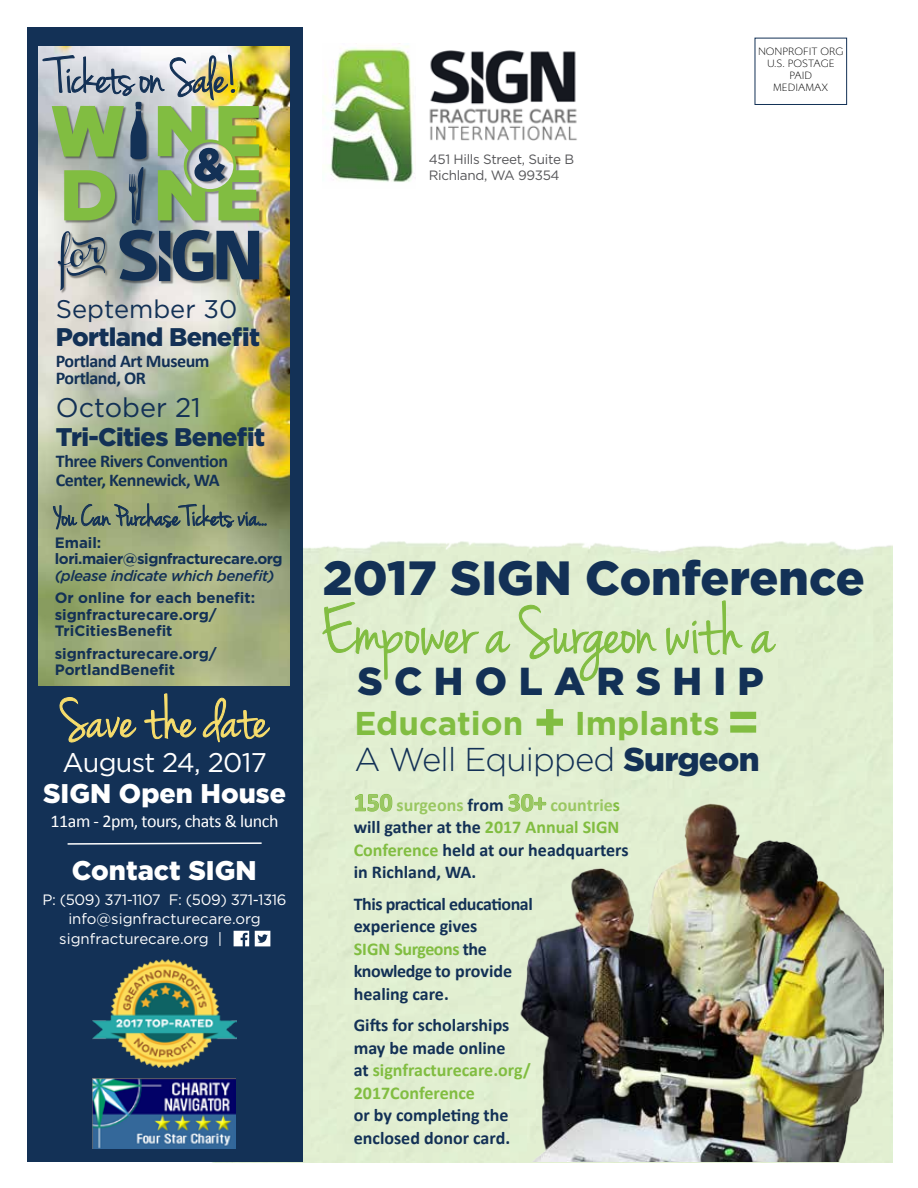
<style>
.page{position:relative;width:918px;height:1188px;background:#fff}
.page>*{position:absolute;margin:0;border:0;box-sizing:border-box;transform-origin:0 0}
.t1{font:72px "Jenna Sue";color:#81bd41}
.t2{font:60px "Jenna Sue";color:#f7dd6c}
.t3{font:52.5px "Jenna Sue";letter-spacing:-.015em;color:#133156}
.t4{font:700 52.5px "Gotham";color:#81bd41}
.t5{font:900 48px "Gotham";color:#133156}
.t6{font:900 39px "Gotham";letter-spacing:.29em;color:#133156}
.t7{font:300 33px/36.3px "Gotham";letter-spacing:-.025em;color:#133156}
.t8{font:700 33px "Gotham";color:#81bd41}
.t9{font:30px "Jenna Sue";color:#133156}
.t10{font:900 27px "Gotham";color:#fff}
.t11{font:27px "Gotham";letter-spacing:-.025em;color:#fff}
.t12{font:27px "Gotham";color:#133156}
.t13{font:900 25.5px "Gotham";letter-spacing:-.025em;color:#133156}
.t14{font:25.5px "Gotham";color:#133156}
.t15{font:700 18px/22.5px "Calibri";color:#133156}
.t16{font:700 18px/22.5px "Calibri";letter-spacing:-.025em;color:#133156}
.t17{font:18px "Calibri";letter-spacing:-.025em;color:#fff}
.t18{font:700 15px/16.5px "Gotham";color:#133156}
.t19{font:15px "Gotham";color:#fff}
.t20{font:700 15px/16.5px "Gotham";letter-spacing:-.03em;color:#133156}
.t21{font:15px "Gotham";letter-spacing:-.025em;color:#fff}
.t22{font:italic 500 15px "Gotham";letter-spacing:-.03em;color:#133156}
.t23{font:13.5px/16.5px "Gotham";letter-spacing:-.025em;color:#565659}
.t24{font:300 10.5px/12px "Gibbs";color:#000;text-align:center}
.s1{font-weight:700;color:#81bd41}
.s2{font-weight:900}
.s3{font-size:25.5px;color:#9ac762}
.s4{color:#9ac762}
.s5{color:#81bd41}
</style>
<div class="page">
<div style="left:212px;top:541px;width:680px;height:622px;background:#e2efd1"></div>
<div style="left:755px;top:38px;width:92px;height:67px;border:1px solid #133156"></div>
<img style="left:323px;top:43px;width:93px;height:139px">
<img style="left:429px;top:50px;width:148px;height:91px">
<svg style="left:355px;top:794px;width:38px;height:18px"></svg>
<svg style="left:508px;top:794px;width:39px;height:18px"></svg>
<img style="left:517px;top:795px;width:366px;height:367px">
<svg style="left:322px;top:602px;width:157px;height:78px;background:#d8e9c4"></svg>
<svg style="left:485px;top:631px;width:26px;height:22px"></svg>
<svg style="left:518px;top:604px;width:139px;height:78px;background:#d7e9c2"></svg>
<svg style="left:666px;top:600px;width:78px;height:56px;background:#d5e8bf"></svg>
<svg style="left:751px;top:631px;width:25px;height:22px"></svg>
<div style="left:27px;top:27px;width:276px;height:1135px;background:#133156"></div>
<svg style="left:234px;top:931px;width:15px;height:15px"></svg>
<svg style="left:255px;top:931px;width:15px;height:15px"></svg>
<img style="left:92px;top:1078px;width:143px;height:71px">
<img style="left:39px;top:46px;width:251px;height:640px">
<div style="left:52px;top:102px;width:210px;height:191px;background:#000;opacity:.42"></div>
<svg style="left:58px;top:231px;width:47px;height:59px"></svg>
<svg style="left:120px;top:230px;width:139px;height:51px"></svg>
<img style="left:92px;top:959px;width:144px;height:108px">
<svg style="left:60px;top:697px;width:76px;height:45px"></svg>
<svg style="left:145px;top:694px;width:51px;height:45px"></svg>
<svg style="left:203px;top:698px;width:67px;height:44px"></svg>
<svg style="left:67px;top:842px;width:195px;height:3px"></svg>
<svg style="left:53px;top:504px;width:214px;height:29px;background:#7f8e6f"></svg>
<img style="left:43px;top:55px;width:216px;height:169px">
<h3 class="t3" style="left:53px;top:47px;width:187px">Tickets on Sale!</h3>
<p class="t23" style="left:429px;top:150px;width:147px">451 Hills Street, Suite B<br>Richland, WA 99354</p>
<p class="t24" style="left:758px;top:46px;width:87px">NONPROFIT ORG<br>U.S. POSTAGE<br>PAID<br>MEDIAMAX</p>
<h3 class="t14" style="left:56px;top:292px;width:183px">September 30</h3>
<h3 class="t13" style="left:56px;top:319px;width:206px">Portland Benefit</h3>
<p class="t16" style="left:56px;top:353px;width:155px;line-height:16.5px">Portland Art Museum<br>Portland, OR</p>
<h3 class="t12" style="left:56px;top:390px;width:147px">October 21</h3>
<h3 class="t13" style="left:56px;top:419px;width:211px">Tri-Cities Benefit</h3>
<p class="t16" style="left:56px;top:451px;width:174px;line-height:19.5px">Three Rivers Convention<br>Center, Kennewick, WA</p>
<h3 class="t9" style="left:55px;top:499px;width:214px">You Can Purchase Tickets via...</h3>
<p class="t20" style="left:55px;top:534px;width:230px">Email: lori.maier@signfracturecare.org</p>
<p class="t22" style="left:55px;top:566px;width:221px">(please indicate which benefit)</p>
<p class="t18" style="left:55px;top:590px;width:202px">Or online for each benefit: signfracturecare.org/<br>TriCitiesBenefit</p>
<p class="t18" style="left:55px;top:645px;width:164px">signfracturecare.org/<br>PortlandBenefit</p>
<h2 class="t2" style="left:61px;top:685px;width:210px">Save the date</h2>
<h3 class="t11" style="left:62px;top:745px;width:206px">August 24, 2017</h3>
<h3 class="t10" style="left:43px;top:775px;width:245px">SIGN Open House</h3>
<p class="t17" style="left:51px;top:810px;width:229px">11am - 2pm, tours, chats &amp; lunch</p>
<h3 class="t10" style="left:72px;top:852px;width:186px">Contact SIGN</h3>
<p class="t21" style="left:42px;top:890px;width:246px">P: (509) 371-1107 F: (509) 371-1316</p>
<p class="t19" style="left:68px;top:909px;width:194px">info@signfracturecare.org</p>
<p class="t19" style="left:59px;top:929px;width:165px">signfracturecare.org |</p>
<h3 class="t5" style="left:323px;top:545px;width:543px">2017 SIGN Conference</h3>
<h1 class="t1" style="left:321px;top:590px;width:454px">Empower a Surgeon with a</h1>
<h3 class="t6" style="left:357px;top:654px;width:408px">SCHOLARSHIP</h3>
<h3 class="t8" style="left:354px;top:701px;width:170px">Education</h3>
<h3 class="t4" style="left:533px;top:687px;width:35px">+</h3>
<h3 class="t4" style="left:726px;top:687px;width:35px">=</h3>
<h3 class="t7" style="left:354px;top:704px;width:407px;text-indent:220px"><span class="s1">Implants<br></span>A Well Equipped <span class="s2">Surgeon</span></h3>
<p class="t15" style="left:354px;top:794px;width:276px"><span class="s3">150</span> <span class="s4">surgeons</span> from <span class="s3">30+</span> <span class="s4">countrie</span><span class="s5">s </span>will gather at the <span class="s5">2017 Annual SIGN<br>Conference</span> held at our headquarters in Richland, WA.</p>
<p class="t16" style="left:354px;top:893px;width:181px">This practical educational experience gives<br><span class="s5">SIGN Surgeons</span> the knowledge to provide healing care.</p>
<p class="t15" style="left:354px;top:1014px;width:179px">Gifts for scholarships may be made online<br>at <span class="s5">signfracturecare.org/<br>2017Conference</span></p>
<p class="t15" style="left:354px;top:1104px;width:158px">or by completing the enclosed donor card.</p>
</div>
